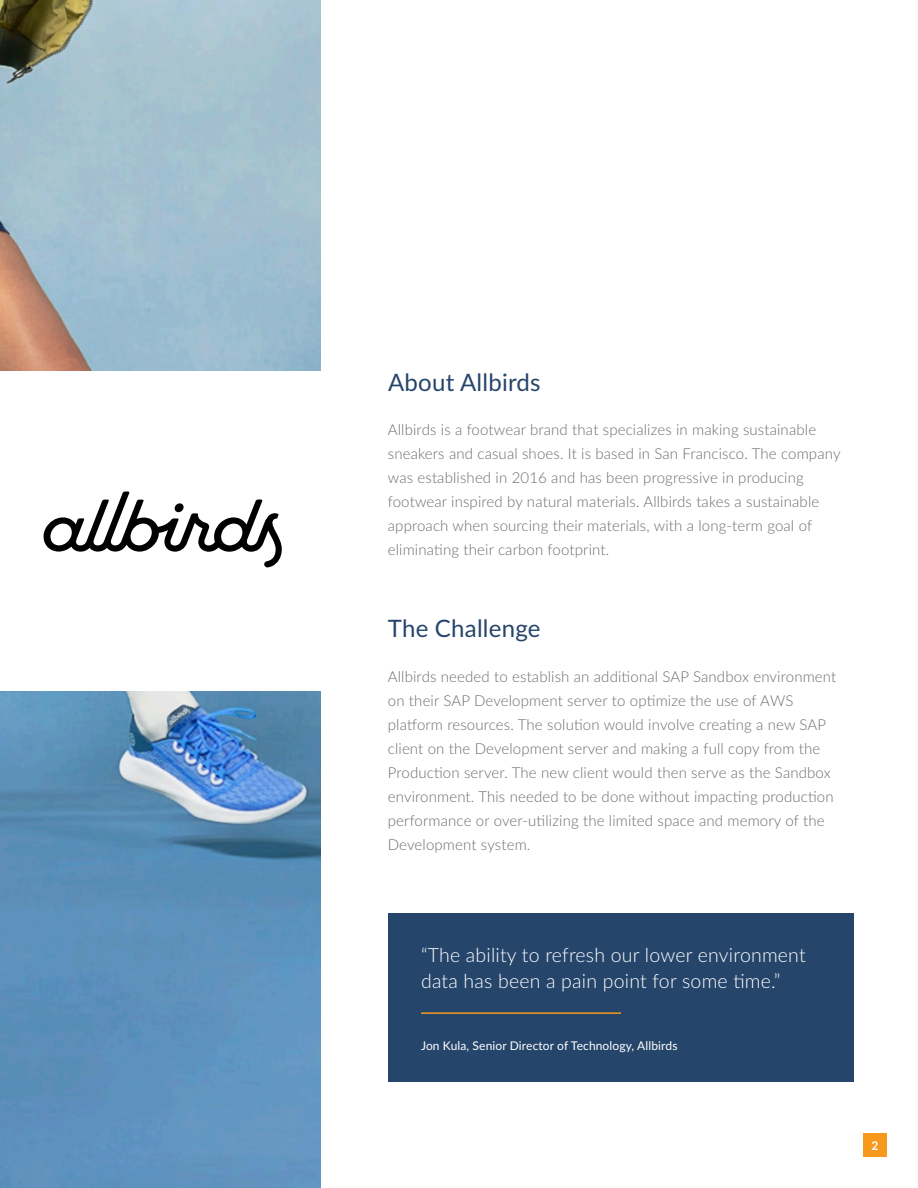
<style>
.page{position:relative;width:918px;height:1188px;background:#fff}
.page>*{position:absolute;margin:0;border:0;box-sizing:border-box;transform-origin:0 0}
.t1{font:24px "Lato";letter-spacing:.01em;color:#26456b}
.t2{font:300 19.5px/25.5px "Lato";letter-spacing:.01em;color:#fff}
.EU_Body_1{font:300 15px/24px "Lato";letter-spacing:.01em;color:#6c6d70}
.t3{font:12px "Lato";letter-spacing:.01em;color:#fff}
.t4{font:700 12px "Lato";color:#fff}
</style>
<div class="page">
<div style="left:863px;top:1133px;width:24px;height:24px;background:#f7991c"></div>
<img style="left:0;top:0;width:320px;height:1188px">
<div style="left:0;top:372px;width:337px;height:319px;background:#fff"></div>
<svg style="left:43px;top:492px;width:239px;height:75px"></svg>
<div style="left:388px;top:913px;width:466px;height:169px;background:#26456b"></div>
<hr style="left:421px;top:1012px;width:200px;height:2px;background:#f7991c">
<p class="t1" style="left:388px;top:365px;width:154px">About Allbirds</p>
<p class="EU_Body_1" style="left:388px;top:417px;width:454px">Allbirds is a footwear brand that specializes in making sustainable sneakers and casual shoes. It is based in San Francisco. The company was established in 2016 and has been progressive in producing footwear inspired by natural materials. Allbirds takes a sustainable approach when sourcing their materials, with a long-term goal of eliminating their carbon footprint.</p>
<p class="t1" style="left:388px;top:611px;width:154px">The Challenge</p>
<p class="EU_Body_1" style="left:388px;top:664px;width:450px">Allbirds needed to establish an additional SAP Sandbox environment on their SAP Development server to optimize the use of AWS platform resources. The solution would involve creating a new SAP client on the Development server and making a full copy from the Production server. The new client would then serve as the Sandbox environment. This needed to be done without impacting production performance or over-utilizing the limited space and memory of the Development system.</p>
<p class="t2" style="left:421px;top:942px;width:386px">“The ability to refresh our lower environment data has been a pain point for some time.”</p>
<p class="t3" style="left:421px;top:1037px;width:258px">Jon Kula, Senior Director of Technology, Allbirds</p>
<p class="t4" style="left:871px;top:1137px;width:8px">2</p>
</div>
